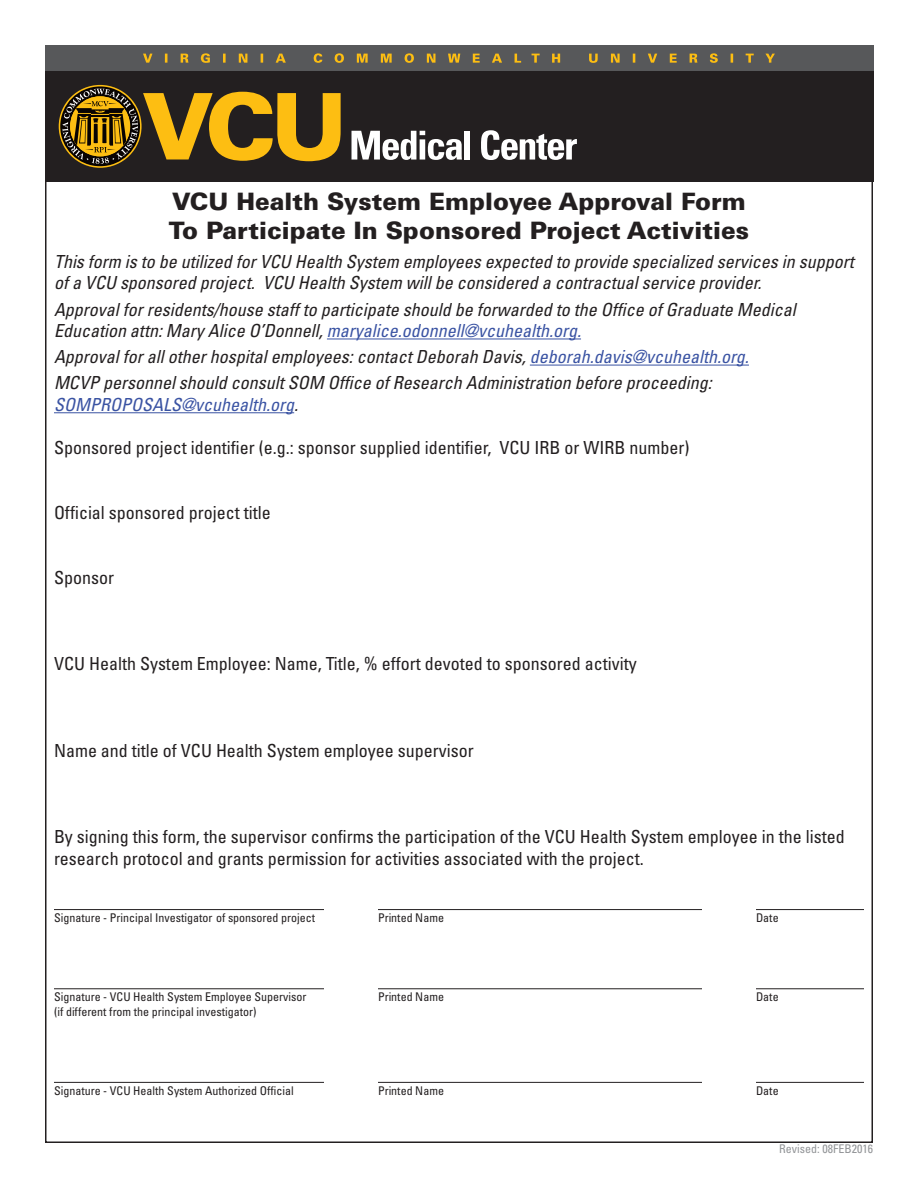
<style>
.page{position:relative;width:918px;height:1188px;background:#fff}
.page>*{position:absolute;margin:0;border:0;box-sizing:border-box;transform-origin:0 0}
.t1{font:900 24px "Univers LT Std";color:#231f20}
.t2{font:italic condensed 18px/21.6px "Univers LT Std";color:#231f20}
.t3{font:condensed 18px/21.6px "Univers LT Std";color:#231f20}
.t4{font:condensed 12px "Univers LT Std";color:#231f20}
.t5{font:condensed 12px "Univers LT Std";color:#939598}
.s1{color:#3a53a3}
</style>
<div class="page">
<div style="left:45px;top:45px;width:828px;height:26px;background:#57585a"></div>
<div style="left:45px;top:71px;width:828px;height:111px;background:#231f20"></div>
<svg style="left:143px;top:53px;width:632px;height:10px"></svg>
<svg style="left:352px;top:131px;width:110px;height:29px"></svg>
<div style="left:465px;top:131px;width:5px;height:29px;background:#fff"></div>
<svg style="left:481px;top:130px;width:96px;height:30px"></svg>
<svg style="left:60px;top:86px;width:281px;height:80px"></svg>
<hr style="left:327px;top:339px;width:254px;height:1px;background:#3a53a3">
<hr style="left:530px;top:365px;width:219px;height:1px;background:#3a53a3">
<hr style="left:54px;top:412px;width:240px;height:1px;background:#3a53a3">
<hr style="left:54px;top:909px;width:270px;height:1px;background:#231f20">
<hr style="left:378px;top:909px;width:324px;height:1px;background:#231f20">
<hr style="left:756px;top:909px;width:108px;height:1px;background:#231f20">
<hr style="left:54px;top:988px;width:270px;height:1px;background:#231f20">
<hr style="left:378px;top:988px;width:324px;height:1px;background:#231f20">
<hr style="left:756px;top:988px;width:108px;height:1px;background:#231f20">
<hr style="left:54px;top:1082px;width:270px;height:1px;background:#231f20">
<hr style="left:378px;top:1082px;width:324px;height:1px;background:#231f20">
<hr style="left:756px;top:1082px;width:108px;height:1px;background:#231f20">
<p class="t1" style="left:172px;top:186px;width:575px">VCU Health System Employee Approval Form</p>
<p class="t1" style="left:169px;top:215px;width:582px">To Participate In Sponsored Project Activities</p>
<p class="t2" style="left:54px;top:251px;width:801px">This form is to be utilized for VCU Health System employees expected to provide specialized services in support of a VCU sponsored project. VCU Health System will be considered a contractual service provider.</p>
<p class="t2" style="left:54px;top:298px;width:743px">Approval for residents/house staff to participate should be forwarded to the Office of Graduate Medical<br>Education attn: Mary Alice O’Donnell, <span class="s1">maryalice.odonnell@vcuhealth.org.</span></p>
<p class="t2" style="left:54px;top:346px;width:696px">Approval for all other hospital employees: contact Deborah Davis, <span class="s1">deborah.davis@vcuhealth.org.</span></p>
<p class="t2" style="left:54px;top:372px;width:659px">MCVP personnel should consult SOM Office of Research Administration before proceeding:<br><span class="s1">SOMPROPOSALS@vcuhealth.org</span>.</p>
<p class="t3" style="left:54px;top:437px;width:637px">Sponsored project identifier (e.g.: sponsor supplied identifier, VCU IRB or WIRB number)</p>
<p class="t3" style="left:54px;top:502px;width:218px">Official sponsored project title</p>
<p class="t3" style="left:54px;top:566px;width:61px">Sponsor</p>
<p class="t3" style="left:54px;top:653px;width:584px">VCU Health System Employee: Name, Title, % effort devoted to sponsored activity</p>
<p class="t3" style="left:54px;top:739px;width:421px">Name and title of VCU Health System employee supervisor</p>
<p class="t3" style="left:54px;top:826px;width:792px">By signing this form, the supervisor confirms the participation of the VCU Health System employee in the listed research protocol and grants permission for activities associated with the project.</p>
<p class="t4" style="left:54px;top:910px;width:263px">Signature - Principal Investigator of sponsored project</p>
<p class="t4" style="left:378px;top:910px;width:67px">Printed Name</p>
<p class="t4" style="left:756px;top:910px;width:24px">Date</p>
<p class="t4" style="left:54px;top:990px;width:254px">Signature - VCU Health System Employee Supervisor</p>
<p class="t4" style="left:378px;top:990px;width:67px">Printed Name</p>
<p class="t4" style="left:756px;top:990px;width:24px">Date</p>
<p class="t4" style="left:54px;top:1004px;width:204px">(if different from the principal investigator)</p>
<p class="t4" style="left:54px;top:1083px;width:241px">Signature - VCU Health System Authorized Official</p>
<p class="t4" style="left:378px;top:1083px;width:67px">Printed Name</p>
<p class="t4" style="left:756px;top:1083px;width:24px">Date</p>
<p class="t5" style="left:779px;top:1141px;width:95px">Revised: 08FEB2016</p>
</div>
